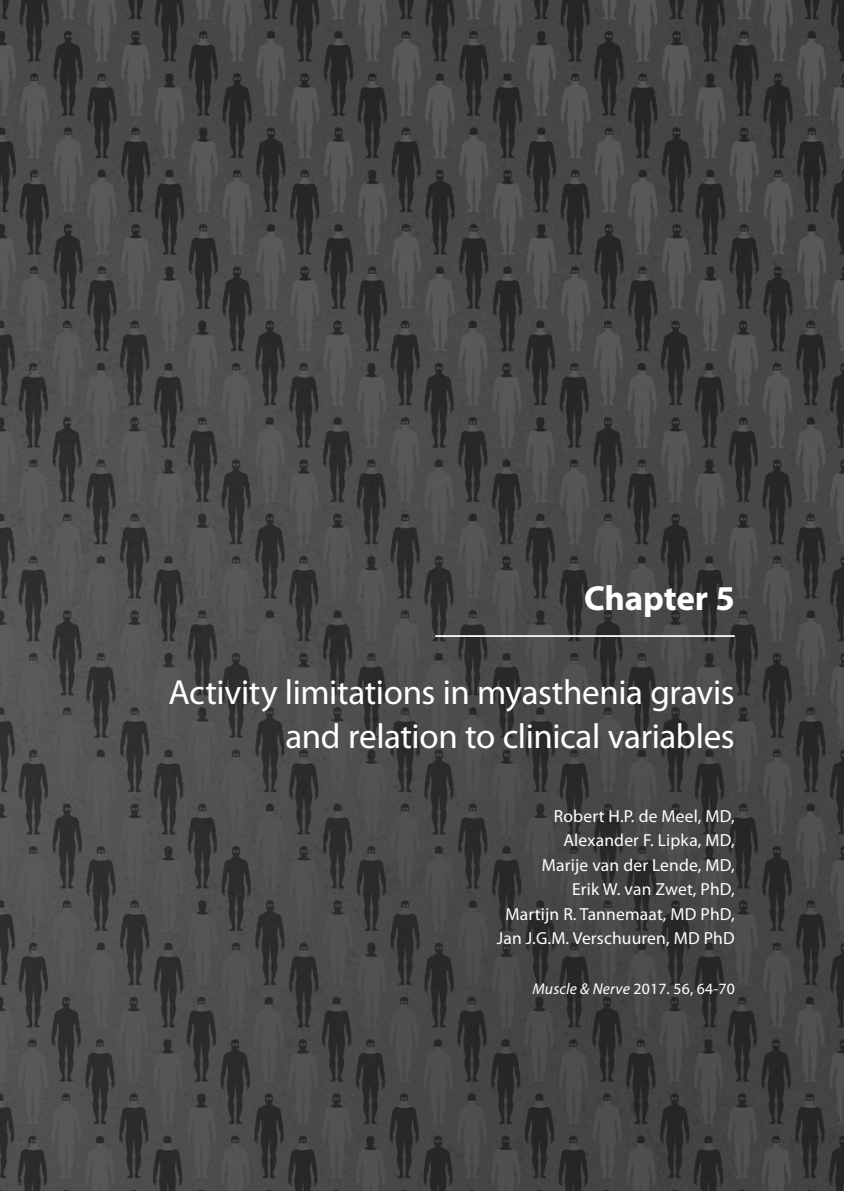
<style>
.page{position:relative;width:844px;height:1191px;background:#fff}
.page>*{position:absolute;margin:0;border:0;box-sizing:border-box;transform-origin:0 0}
.t1{font:35px/43.8px "Myriad Pro";letter-spacing:-.01em;color:#fff;text-align:right}
.t2{font:700 35px "Myriad Pro";letter-spacing:-.005em;color:#fff}
.t3{font:17.5px/24.5px "Myriad Pro";letter-spacing:.01em;color:#fff;text-align:right}
.t4{font:15.75px "Myriad Pro";letter-spacing:.01em;color:#fff}
.s1{font-style:italic}
</style>
<div class="page">
<img style="left:0;top:0;width:843px;height:1191px">
<hr style="left:435px;top:635px;width:299px;height:2px;background:#fff">
<h1 class="t2" style="left:584px;top:576px;width:152px">Chapter 5</h1>
<h1 class="t1" style="left:168px;top:669px;width:567px">Activity limitations in myasthenia gravis and relation to clinical variables</h1>
<p class="t3" style="left:496px;top:803px;width:239px">Robert H.P. de Meel, MD,<br>Alexander F. Lipka, MD,<br>Marije van der Lende, MD,<br>Erik W. van Zwet, PhD,<br>Martijn R. Tannemaat, MD PhD,<br>Jan J.G.M. Verschuuren, MD PhD</p>
<p class="t4" style="left:532px;top:978px;width:204px"><span class="s1">Muscle &amp; Nerve</span> 2017. 56, 64-70</p>
</div>
